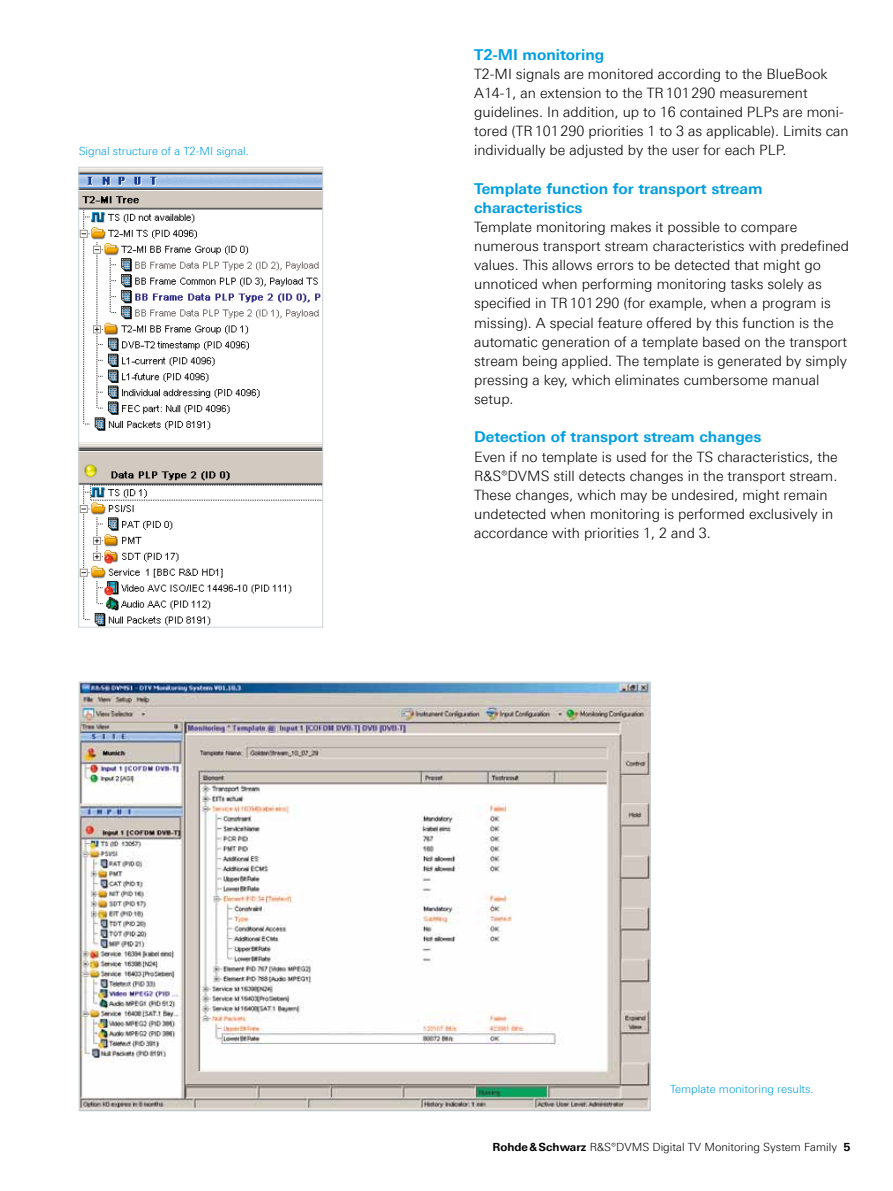
<style>
.page{position:relative;width:893px;height:1191px;background:#fff}
.page>*{position:absolute;margin:0;border:0;box-sizing:border-box;transform-origin:0 0}
.t1{font:700 15px/19.2px "Linotype Univers 630";color:#009ee3}
.t2{font:300 14.25px/19.2px "Linotype Univers 330";color:#000}
.t3{font:300 11.25px "Linotype Univers 330";color:#009ee3}
.t4{font:300 11.25px "Linotype Univers 330";color:#000}
.s1{font-family:"Linotype Univers 630";font-weight:700}
</style>
<div class="page">
<img style="left:80px;top:169px;width:241px;height:456px">
<div style="left:78px;top:167px;width:245px;height:460px;border:1px solid #cdd4d7"></div>
<img style="left:81px;top:684px;width:567px;height:424px">
<p class="t3" style="left:79px;top:145px;width:172px">Signal structure of a T2-MI signal.</p>
<p class="t1" style="left:474px;top:44px;width:132px">T2-MI monitoring</p>
<p class="t2" style="left:474px;top:64px;width:376px">T2-MI signals are monitored according to the BlueBook A14‑1, an extension to the TR101290 measurement guidelines. In addition, up to 16 contained PLPs are moni&shy;tored (TR101290 priorities 1 to 3 as applicable). Limits can individually be adjusted by the user for each PLP.</p>
<p class="t1" style="left:474px;top:178px;width:290px">Template function for transport stream characteristics</p>
<p class="t2" style="left:474px;top:217px;width:376px">Template monitoring makes it possible to compare numerous transport stream characteristics with predefined values. This allows errors to be detected that might go unnoticed when performing monitoring tasks solely as specified in TR101290 (for example, when a program is missing). A special feature offered by this function is the automatic generation of a template based on the transport stream being applied. The template is generated by simply pressing a key, which eliminates cumbersome manual setup.</p>
<p class="t1" style="left:474px;top:427px;width:289px">Detection of transport stream changes</p>
<p class="t2" style="left:474px;top:447px;width:365px">Even if no template is used for the TS characteristics, the R&amp;S®DVMS still detects changes in the transport stream.<br>These changes, which may be undesired, might remain undetected when monitoring is performed exclusively in accordance with priorities 1, 2 and 3.</p>
<p class="t3" style="left:670px;top:1082px;width:145px">Template monitoring results.</p>
<p class="t4" style="left:492px;top:1140px;width:360px"><span class="s1">Rohde&amp;Schwarz</span> R&amp;S®DVMS Digital TV Monitoring System Family <span class="s1">5</span></p>
</div>
